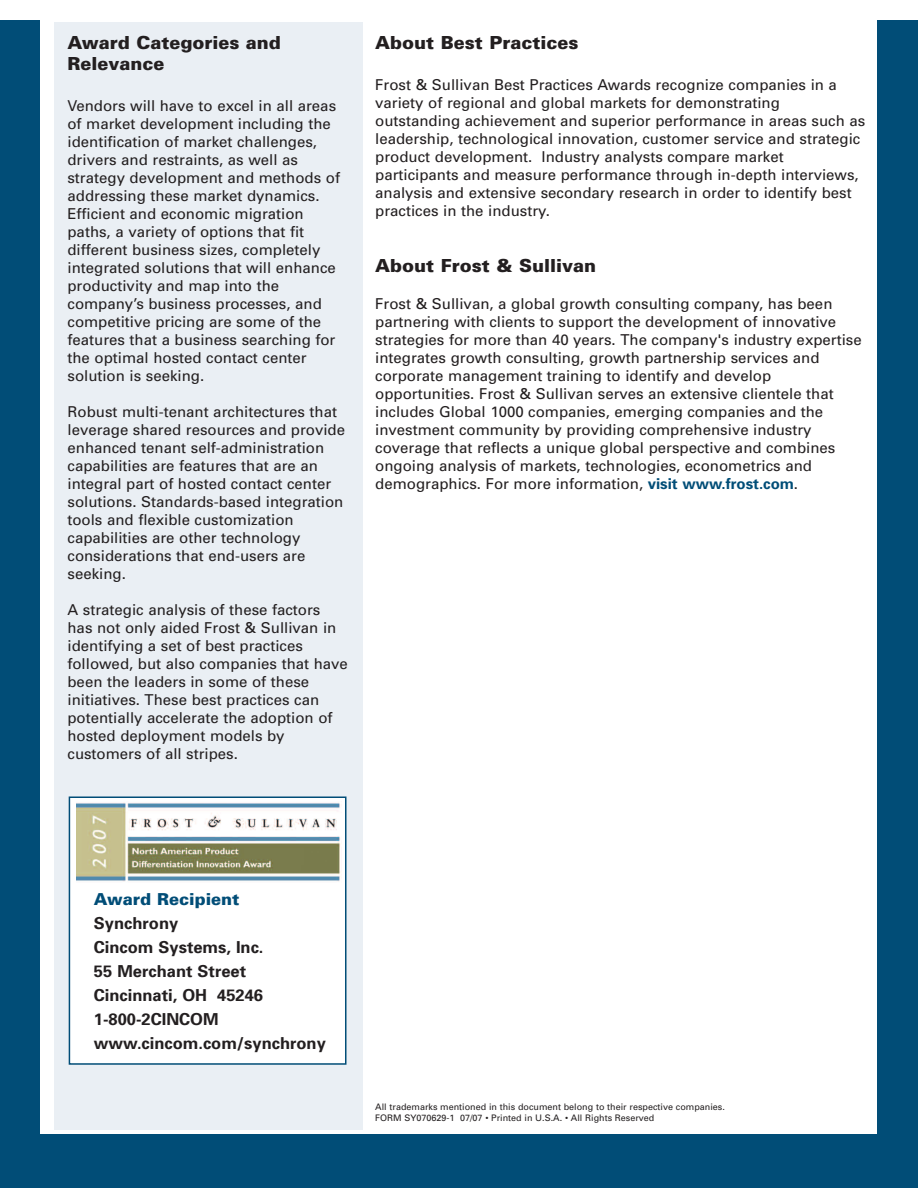
<style>
.page{position:relative;width:918px;height:1188px;background:#fff}
.page>*{position:absolute;margin:0;border:0;box-sizing:border-box;transform-origin:0 0}
.t1{font:900 18px/21.6px "Univers";color:#231f20}
.t2{font:700 16.5px/24px "Univers";color:#231f20}
.t3{font:900 16.5px "Univers";color:#014d77}
.t4{font:15px/18px "Univers";color:#231f20}
.t5{font:9px/10.5px "Univers";color:#231f20}
.s1{font-weight:700;color:#014d77}
</style>
<div class="page">
<div style="left:54px;top:22px;width:308px;height:1107px;background:#eaeff4"></div>
<div style="left:878px;top:20px;width:40px;height:1114px;background:#014d77"></div>
<div style="left:0;top:1134px;width:918px;height:54px;background:#014d77"></div>
<div style="left:0;top:20px;width:40px;height:1114px;background:#014d77"></div>
<div style="left:69px;top:797px;width:277px;height:267px;background:#fff"></div>
<div style="left:69px;top:796px;width:277px;height:269px;border:2px solid #014d77"></div>
<img style="left:76px;top:802px;width:265px;height:80px">
<p class="t1" style="left:68px;top:33px;width:215px">Award Categories and<br>Relevance</p>
<p class="t4" style="left:68px;top:98px;width:274px">Vendors will have to excel in all areas of market development including the identification of market challenges, drivers and restraints, as well as strategy development and methods of addressing these market dynamics.<br>Efficient and economic migration paths, a variety of options that fit different business sizes, completely integrated solutions that will enhance productivity and map into the company’s business processes, and competitive pricing are some of the features that a business searching for the optimal hosted contact center solution is seeking.</p>
<p class="t4" style="left:68px;top:404px;width:279px">Robust multi-tenant architectures that leverage shared resources and provide enhanced tenant self-administration capabilities are features that are an integral part of hosted contact center solutions. Standards-based integration tools and flexible customization capabilities are other technology considerations that end-users are seeking.</p>
<p class="t4" style="left:68px;top:602px;width:282px">A strategic analysis of these factors has not only aided Frost &amp; Sullivan in identifying a set of best practices followed, but also companies that have been the leaders in some of these initiatives. These best practices can potentially accelerate the adoption of hosted deployment models by customers of all stripes.</p>
<p class="t1" style="left:375px;top:33px;width:205px">About Best Practices</p>
<p class="t4" style="left:375px;top:77px;width:492px">Frost &amp; Sullivan Best Practices Awards recognize companies in a variety of regional and global markets for demonstrating outstanding achievement and superior performance in areas such as leadership, technological innovation, customer service and strategic product development. Industry analysts compare market participants and measure performance through in-depth interviews, analysis and extensive secondary research in order to identify best practices in the industry.</p>
<p class="t1" style="left:375px;top:256px;width:222px">About Frost &amp; Sullivan</p>
<p class="t4" style="left:375px;top:296px;width:488px">Frost &amp; Sullivan, a global growth consulting company, has been partnering with clients to support the development of innovative strategies for more than 40 years. The company's industry expertise integrates growth consulting, growth partnership services and corporate management training to identify and develop opportunities. Frost &amp; Sullivan serves an extensive clientele that includes Global 1000 companies, emerging companies and the investment community by providing comprehensive industry coverage that reflects a unique global perspective and combines ongoing analysis of markets, technologies, econometrics and demographics. For more information, <span class="s1">visit www.frost.com</span>.</p>
<p class="t3" style="left:94px;top:893px;width:147px">Award Recipient</p>
<p class="t2" style="left:94px;top:913px;width:233px">Synchrony<br>Cincom Systems, Inc.<br>55 Merchant Street<br>Cincinnati, OH 45246<br>1-800-2CINCOM www.cincom.com/synchrony</p>
<p class="t5" style="left:375px;top:1103px;width:351px">All trademarks mentioned in this document belong to their respective companies.<br>FORM SY070629-1 07/07 • Printed in U.S.A. • All Rights Reserved</p>
</div>
